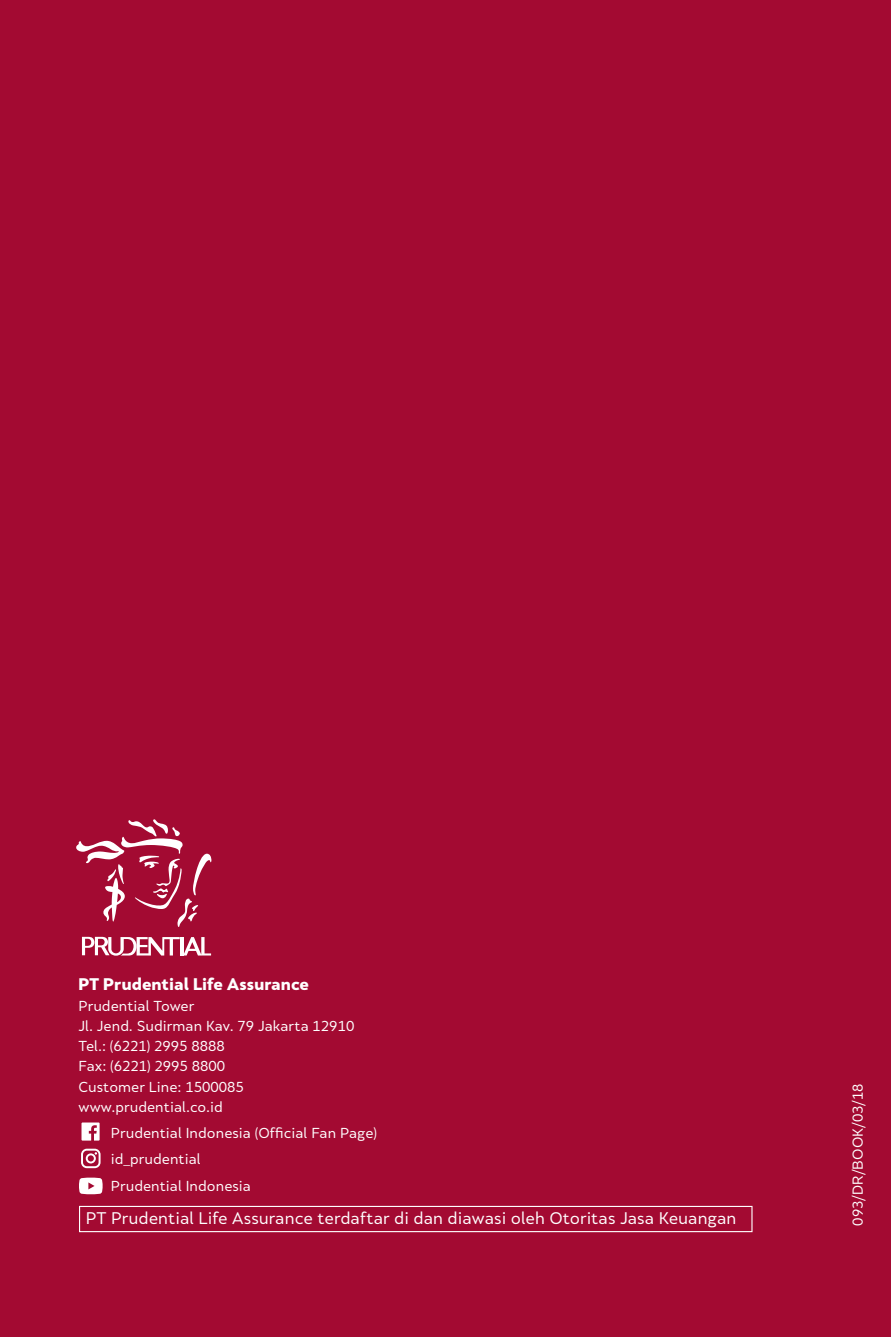
<style>
.page{position:relative;width:891px;height:1337px;background:#fff}
.page>*{position:absolute;margin:0;border:0;box-sizing:border-box;transform-origin:0 0}
.t1{font:15.75px "Skola Sans";color:#fff}
.t2{font:900 15.75px "Skola Sans";color:#fff}
.t3{font:13.5px/20.2px "Skola Sans";color:#fff}
</style>
<div class="page">
<div style="left:0;top:0;width:890px;height:1337px;background:#a30a32"></div>
<div style="left:79px;top:1206px;width:673px;height:26px;border:1px solid #fff"></div>
<svg style="left:82px;top:937px;width:129px;height:18px"></svg>
<svg style="left:76px;top:819px;width:135px;height:108px"></svg>
<svg style="left:81px;top:1122px;width:19px;height:18px"></svg>
<svg style="left:81px;top:1148px;width:19px;height:20px"></svg>
<svg style="left:79px;top:1177px;width:24px;height:17px"></svg>
<svg style="left:725px;top:527px;width:166px;height:810px"></svg>
<p class="t2" style="left:78px;top:974px;width:232px">PT Prudential Life Assurance</p>
<p class="t3" style="left:78px;top:995px;width:277px">Prudential Tower<br>Jl. Jend. Sudirman Kav. 79 Jakarta 12910<br>Tel.: (6221) 2995 8888<br>Fax: (6221) 2995 8800<br>Customer Line: 1500085 www.prudential.co.id</p>
<p class="t3" style="left:111px;top:1119px;width:268px;line-height:26.6px">Prudential Indonesia (Official Fan Page) id_prudential<br>Prudential Indonesia</p>
<p class="t1" style="left:86px;top:1209px;width:652px">PT Prudential Life Assurance terdaftar di dan diawasi oleh Otoritas Jasa Keuangan</p>
<p class="t3" style="left:847px;top:1225px;width:144px;rotate:-90deg">093/DR/BOOK/03/18</p>
</div>
